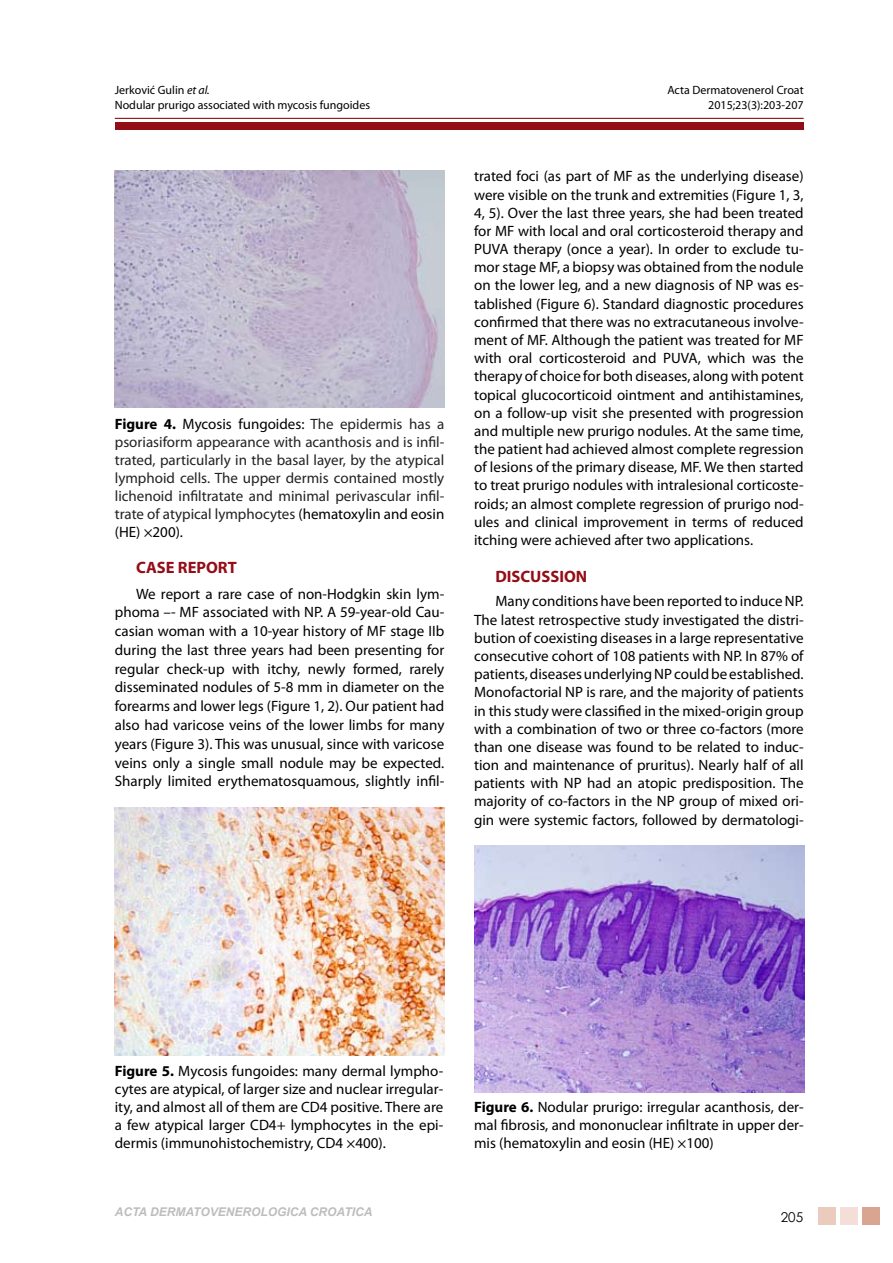
<style>
.page{position:relative;width:893px;height:1263px;background:#fff}
.page>*{position:absolute;margin:0;border:0;box-sizing:border-box;transform-origin:0 0}
.t1{font:700 16.5px "Myriad Pro";color:#930d17}
.t2{font:15px/18.1px "Myriad Pro";color:#000;text-align:justify}
.t3{font:15px/18px "Myriad Pro";color:#222;text-align:justify}
.t4{font:13.5px "Century Gothic";color:#000}
.t5{font:12px "Myriad Pro";color:#000}
.t6{font:italic 700 12px "Arial";color:#bcbdbe}
.s1{font-style:italic}
.s2{font-weight:700;color:#000}
.s3{color:#000}
.s4{font-weight:700}
</style>
<div class="page">
<div style="left:115px;top:122px;width:689px;height:8px;background:#930d17"></div>
<hr style="left:115px;top:118px;width:689px;height:1px;background:#930d17">
<div style="left:818px;top:1207px;width:18px;height:18px;background:#eacbbe"></div>
<div style="left:840px;top:1207px;width:18px;height:18px;background:#f3dfd7"></div>
<div style="left:863px;top:1207px;width:17px;height:18px;background:#d9a591"></div>
<img style="left:115px;top:170px;width:329px;height:237px">
<img style="left:115px;top:807px;width:329px;height:248px">
<img style="left:474px;top:846px;width:330px;height:246px">
<p class="t5" style="left:115px;top:83px;width:97px">Jerković Gulin <span class="s1">et al.</span></p>
<p class="t5" style="left:667px;top:83px;width:138px">Acta Dermatovenerol Croat</p>
<p class="t5" style="left:115px;top:97px;width:257px">Nodular prurigo associated with mycosis fungoides</p>
<p class="t5" style="left:708px;top:97px;width:97px">2015;23(3):203-207</p>
<p class="t3" style="left:115px;top:414px;width:331px"><span class="s2">Figure 4.</span> <span class="s3">Mycosis fungoides:</span> The epidermis has a psoriasiform appearance with acanthosis and is infil&shy;trated, particularly in the basal layer, by the atypical lymphoid cells. The upper dermis contained mostly lichenoid infiltratate and minimal perivascular infil&shy;trate of atypical lymphocytes <span class="s3">(hematoxylin and eosin (HE) ×200).</span></p>
<p class="t1" style="left:136px;top:557px;width:102px">CASE REPORT</p>
<p class="t2" style="left:115px;top:584px;width:331px;line-height:18.8px;text-indent:21px">We report a rare case of non-Hodgkin skin lym&shy;phoma –- MF associated with NP. A 59-year-old Cau&shy;casian woman with a 10-year history of MF stage IIb during the last three years had been presenting for regular check-up with itchy, newly formed, rarely disseminated nodules of 5-8 mm in diameter on the forearms and lower legs (Figure 1, 2). Our patient had also had varicose veins of the lower limbs for many years (Figure 3). This was unusual, since with varicose veins only a single small nodule may be expected.<br>Sharply limited erythematosquamous, slightly infil-</p>
<p class="t2" style="left:474px;top:167px;width:331px">trated foci (as part of MF as the underlying disease) were visible on the trunk and extremities (Figure 1, 3, 4, 5). Over the last three years, she had been treated for MF with local and oral corticosteroid therapy and PUVA therapy (once a year). In order to exclude tu&shy;mor stage MF, a biopsy was obtained from the nodule on the lower leg, and a new diagnosis of NP was es&shy;tablished (Figure 6). Standard diagnostic procedures confirmed that there was no extracutaneous involve&shy;ment of MF. Although the patient was treated for MF with oral corticosteroid and PUVA, which was the therapy of choice for both diseases, along with potent topical glucocorticoid ointment and antihistamines, on a follow-up visit she presented with progression and multiple new prurigo nodules. At the same time, the patient had achieved almost complete regression of lesions of the primary disease, MF. We then started to treat prurigo nodules with intralesional corticoste&shy;roids; an almost complete regression of prurigo nod&shy;ules and clinical improvement in terms of reduced itching were achieved after two applications.</p>
<p class="t1" style="left:495px;top:566px;width:93px">DISCUSSION</p>
<p class="t2" style="left:474px;top:592px;width:331px;text-indent:21px">Many conditions have been reported to induce NP.<br>The latest retrospective study investigated the distri&shy;bution of coexisting diseases in a large representative consecutive cohort of 108 patients with NP. In 87% of patients, diseases underlying NP could be established.<br>Monofactorial NP is rare, and the majority of patients in this study were classified in the mixed-origin group with a combination of two or three co-factors (more than one disease was found to be related to induc&shy;tion and maintenance of pruritus). Nearly half of all patients with NP had an atopic predisposition. The majority of co-factors in the NP group of mixed ori&shy;gin were systemic factors, followed by dermatologi-</p>
<p class="t2" style="left:115px;top:1062px;width:330px"><span class="s4">Figure 5.</span> Mycosis fungoides: many dermal lympho&shy;cytes are atypical, of larger size and nuclear irregular&shy;ity, and almost all of them are CD4 positive. There are a few atypical larger CD4+ lymphocytes in the epi&shy;dermis (immunohistochemistry, CD4 ×400).</p>
<p class="t6" style="left:115px;top:1204px;width:259px">ACTA DERMATOVENEROLOGICA CROATICA</p>
<p class="t2" style="left:474px;top:1097px;width:331px"><span class="s4">Figure 6.</span> Nodular prurigo: irregular acanthosis, der&shy;mal fibrosis, and mononuclear infiltrate in upper der&shy;mis (hematoxylin and eosin (HE) ×100)</p>
<p class="t4" style="left:781px;top:1207px;width:24px">205</p>
</div>
